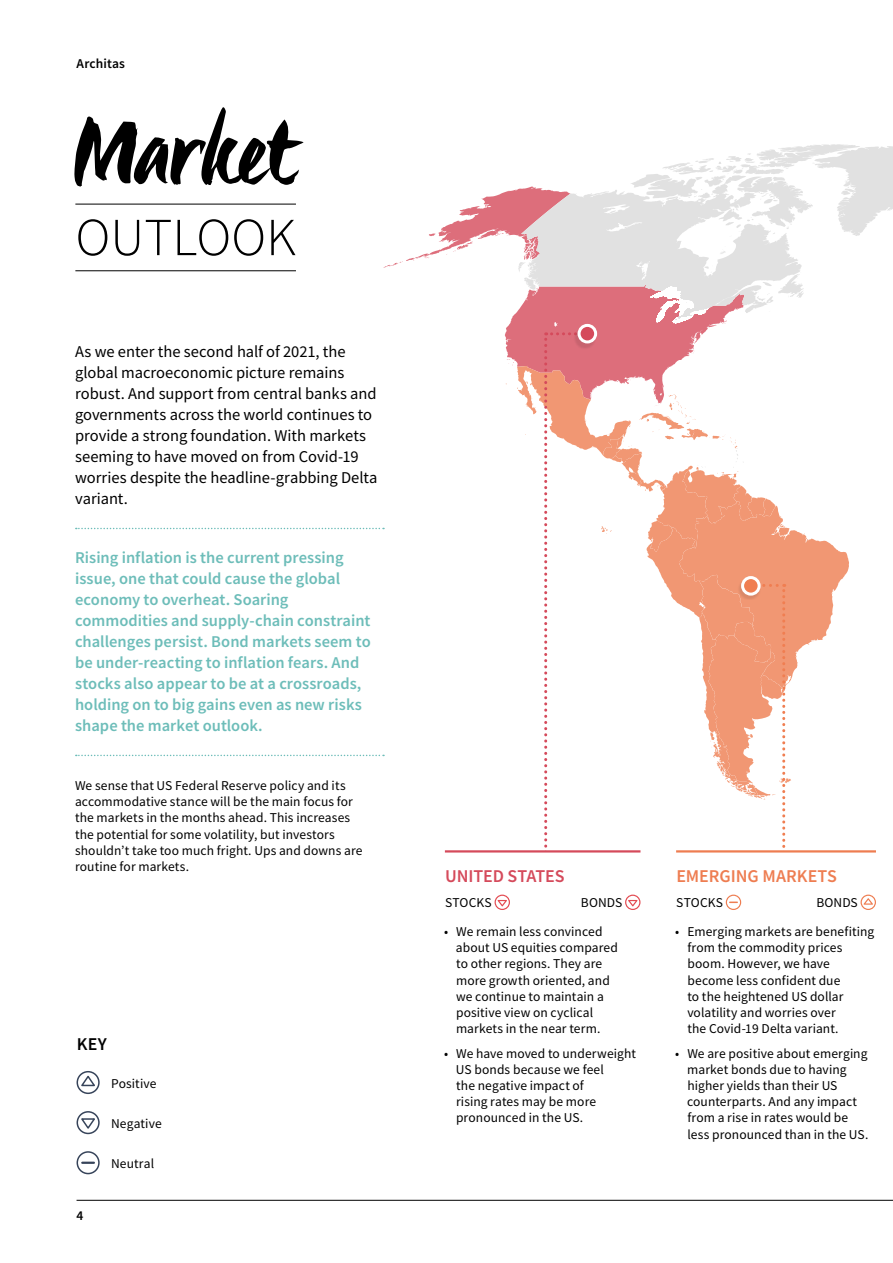
<style>
.page{position:relative;width:893px;height:1263px;background:#fff}
.page>*{position:absolute;margin:0;border:0;box-sizing:border-box;transform-origin:0 0}
.t1{font:99.9px "Origo";letter-spacing:-.02em;color:#000}
.t2{font:300 53.55px "Source Sans Pro";color:#000}
.L5_Icon_Graphic_titl{font:600 18px "Source Sans Pro";color:#ee7d51}
.L5_Icon_Graphic_titl-2{font:600 18px "Source Sans Pro";letter-spacing:-.005em;color:#d54a5b}
.L5_Icon_Graphic_titl-3{font:600 18px "Source Sans Pro";color:#000}
.Q1_Quotes{font:600 16.5px/21px "Source Sans Pro";color:#6dbdb9}
._00_Highlight{font:16.5px/21px "Source Sans Pro";color:#000}
._0B_Body{font:13.5px/16.2px "Source Sans Pro";letter-spacing:.005em;color:#000}
.B0_Body_before_bulle{font:13.5px "Source Sans Pro";letter-spacing:.01em;color:#000}
.t3{font:600 13.5px "Source Sans Pro";letter-spacing:.01em;color:#000}
</style>
<div class="page">
<svg style="left:383px;top:189px;width:171px;height:195px"></svg>
<div style="left:860px;top:146px;width:33px;height:58px;background:#e1e1e1"></div>
<svg style="left:518px;top:144px;width:342px;height:178px"></svg>
<svg style="left:554px;top:204px;width:339px;height:128px"></svg>
<hr style="left:77px;top:1200px;width:816px;height:1px;background:#000">
<svg style="left:506px;top:332px;width:343px;height:520px"></svg>
<div style="left:573px;top:326px;width:24px;height:23px;background:#000;opacity:.1"></div>
<div style="left:579px;top:325px;width:17px;height:17px;background:#d54a5b;border-radius:50%"></div>
<div style="left:578px;top:324px;width:19px;height:19px;border:3px solid #fff;border-radius:50%"></div>
<hr style="left:676px;top:850px;width:200px;height:2px;background:#ee7d51">
<svg style="left:726px;top:894px;width:15px;height:16px"></svg>
<svg style="left:727px;top:896px;width:13px;height:13px"></svg>
<svg style="left:860px;top:894px;width:16px;height:16px"></svg>
<svg style="left:862px;top:896px;width:13px;height:13px"></svg>
<hr style="left:445px;top:850px;width:195px;height:2px;background:#d54a5b">
<svg style="left:495px;top:894px;width:15px;height:16px"></svg>
<svg style="left:496px;top:896px;width:13px;height:13px"></svg>
<svg style="left:625px;top:894px;width:15px;height:16px"></svg>
<svg style="left:626px;top:896px;width:13px;height:13px"></svg>
<div style="left:77px;top:1071px;width:23px;height:23px;border:2px solid #37445a;border-radius:50%"></div>
<svg style="left:79px;top:1074px;width:18px;height:13px"></svg>
<div style="left:77px;top:1111px;width:23px;height:23px;border:2px solid #37445a;border-radius:50%"></div>
<svg style="left:79px;top:1117px;width:18px;height:13px"></svg>
<div style="left:77px;top:1151px;width:23px;height:23px;border:2px solid #37445a;border-radius:50%"></div>
<svg style="left:82px;top:1161px;width:12px;height:3px"></svg>
<svg style="left:76px;top:528px;width:308px;height:1px"></svg>
<svg style="left:76px;top:755px;width:308px;height:1px"></svg>
<hr style="left:75px;top:204px;width:221px;height:1px;background:#000">
<hr style="left:75px;top:270px;width:221px;height:1px;background:#000">
<p class="t3" style="left:77px;top:55px;width:50px">Architas</p>
<p class="t1" style="left:74px;top:79px;width:224px">Market</p>
<p class="t2" style="left:75px;top:205px;width:222px">OUTLOOK</p>
<p class="_00_Highlight" style="left:75px;top:341px;width:304px">As we enter the second half of 2021, the global macroeconomic picture remains robust. And support from central banks and governments across the world continues to provide a strong foundation. With markets seeming to have moved on from Covid-19 worries despite the headline-grabbing Delta variant.</p>
<p class="Q1_Quotes" style="left:75px;top:547px;width:297px">Rising inflation is the current pressing issue, one that could cause the global economy to overheat. Soaring commodities and supply-chain constraint challenges persist. Bond markets seem to be under-reacting to inflation fears. And stocks also appear to be at a crossroads, holding on to big gains even as new risks shape the market outlook.</p>
<p class="_0B_Body" style="left:75px;top:777px;width:289px">We sense that US Federal Reserve policy and its accommodative stance will be the main focus for the markets in the months ahead. This increases the potential for some volatility, but investors shouldn’t take too much fright. Ups and downs are routine for markets.</p>
<p class="L5_Icon_Graphic_titl-3" style="left:77px;top:1032px;width:31px">KEY</p>
<p class="t3" style="left:77px;top:1206px;width:8px">4</p>
<p class="_0B_Body" style="left:111px;top:1075px;width:47px">Positive</p>
<p class="_0B_Body" style="left:111px;top:1115px;width:52px">Negative</p>
<p class="_0B_Body" style="left:111px;top:1155px;width:45px">Neutral</p>
<p class="L5_Icon_Graphic_titl-2" style="left:445px;top:864px;width:121px">UNITED STATES</p>
<p class="B0_Body_before_bulle" style="left:445px;top:894px;width:48px">STOCKS</p>
<p class="B0_Body_before_bulle" style="left:581px;top:894px;width:43px">BONDS</p>
<p class="_0B_Body" style="left:456px;top:923px;width:164px;text-indent:-12px">• We remain less convinced about US equities compared to other regions. They are more growth oriented, and we continue to maintain a positive view on cyclical markets in the near term.</p>
<p class="_0B_Body" style="left:456px;top:1045px;width:182px;text-indent:-12px">• We have moved to underweight<br>US bonds because we feel<br>the negative impact of<br>rising rates may be more pronounced in the US.</p>
<p class="L5_Icon_Graphic_titl" style="left:676px;top:864px;width:162px">EMERGING MARKETS</p>
<p class="B0_Body_before_bulle" style="left:676px;top:894px;width:48px">STOCKS</p>
<p class="B0_Body_before_bulle" style="left:816px;top:894px;width:43px">BONDS</p>
<p class="_0B_Body" style="left:687px;top:923px;width:189px;text-indent:-12px">• Emerging markets are benefiting from the commodity prices boom. However, we have become less confident due<br>to the heightened US dollar volatility and worries over<br>the Covid-19 Delta variant.</p>
<p class="_0B_Body" style="left:687px;top:1045px;width:183px;text-indent:-12px">• We are positive about emerging market bonds due to having higher yields than their US counterparts. And any impact from a rise in rates would be less pronounced than in the US.</p>
</div>
